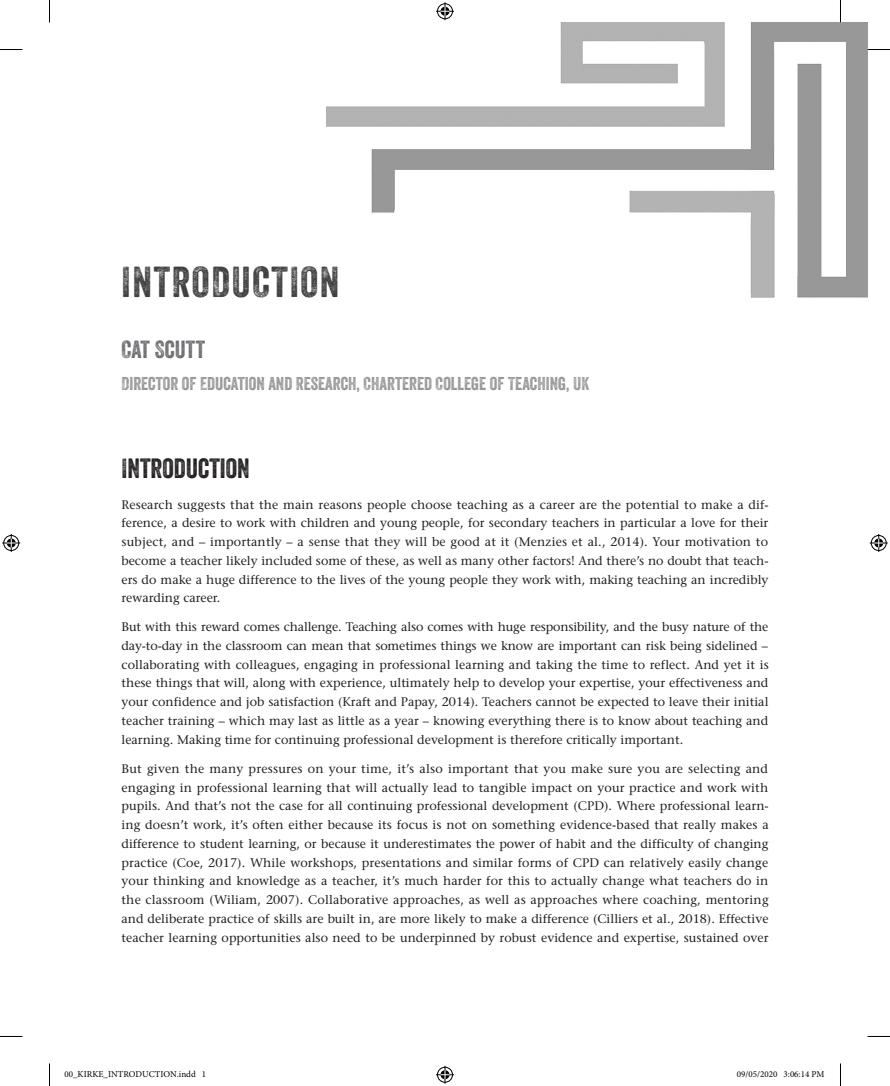
<style>
.page{position:relative;width:890px;height:1086px;background:#fff}
.page>*{position:absolute;margin:0;border:0;box-sizing:border-box;transform-origin:0 0}
.CH_TI{font:42px "Veneer Two";letter-spacing:.04em;color:#3e3e3f}
.t1{font:27px "Veneer Two";color:#231f20}
.CH_AU{font:24px "Veneer Two";color:#6c6d70}
.CH_AF{font:18px "Veneer Two";color:#939598}
.TEXT_IND{font:500 12.45px/18.8px "Stone Serif Std";letter-spacing:.005em;color:#231f20;text-align:justify}
.TEXT{font:500 12.45px/18.8px "Stone Serif Std";color:#231f20;text-align:justify}
.t2{font:9px "Minion Pro";color:#000}
</style>
<div class="page">
<img style="left:327px;top:22px;width:540px;height:276px">
<hr style="left:839px;top:0;width:2px;height:23px;background:#fff">
<svg style="left:0;top:49px;width:22px;height:1px"></svg>
<svg style="left:867px;top:49px;width:23px;height:1px"></svg>
<svg style="left:0;top:1036px;width:22px;height:1px"></svg>
<svg style="left:867px;top:1036px;width:23px;height:1px"></svg>
<svg style="left:49px;top:0;width:1px;height:23px"></svg>
<svg style="left:49px;top:1063px;width:1px;height:22px"></svg>
<svg style="left:840px;top:0;width:1px;height:23px"></svg>
<svg style="left:840px;top:1063px;width:1px;height:22px"></svg>
<svg style="left:436px;top:2px;width:18px;height:18px"></svg>
<svg style="left:436px;top:1065px;width:18px;height:18px"></svg>
<svg style="left:2px;top:534px;width:18px;height:18px"></svg>
<svg style="left:870px;top:534px;width:18px;height:18px"></svg>
<p class="CH_TI" style="left:122px;top:256px;width:220px">INTRODUCTION</p>
<p class="CH_AU" style="left:122px;top:335px;width:85px">CAT SCUTT</p>
<p class="CH_AF" style="left:122px;top:372px;width:469px">DIRECTOR OF EDUCATION AND RESEARCH, CHARTERED COLLEGE OF TEACHING, UK</p>
<h1 class="t1" style="left:122px;top:452px;width:130px">INTRODUCTION</h1>
<p class="TEXT" style="left:122px;top:495px;width:648px">Research suggests that the main reasons people choose teaching as a career are the potential to make a dif&shy;ference, a desire to work with children and young people, for secondary teachers in particular a love for their subject, and – importantly – a sense that they will be good at it (Menzies et al., 2014). Your motivation to become a teacher likely included some of these, as well as many other factors! And there’s no doubt that teach&shy;ers do make a huge difference to the lives of the young people they work with, making teaching an incredibly rewarding career.</p>
<p class="TEXT_IND" style="left:122px;top:617px;width:649px">But with this reward comes challenge. Teaching also comes with huge responsibility, and the busy nature of the day-to-day in the classroom can mean that sometimes things we know are important can risk being sidelined – collaborating with colleagues, engaging in professional learning and taking the time to reflect. And yet it is these things that will, along with experience, ultimately help to develop your expertise, your effectiveness and your confidence and job satisfaction (Kraft and Papay, 2014). Teachers cannot be expected to leave their initial teacher training – which may last as little as a year – knowing everything there is to know about teaching and learning. Making time for continuing professional development is therefore critically important.</p>
<p class="TEXT_IND" style="left:122px;top:759px;width:649px">But given the many pressures on your time, it’s also important that you make sure you are selecting and engaging in professional learning that will actually lead to tangible impact on your practice and work with pupils. And that’s not the case for all continuing professional development (CPD). Where professional learn&shy;ing doesn’t work, it’s often either because its focus is not on something evidence-based that really makes a difference to student learning, or because it underestimates the power of habit and the difficulty of changing practice (Coe, 2017). While workshops, presentations and similar forms of CPD can relatively easily change your thinking and knowledge as a teacher, it’s much harder for this to actually change what teachers do in the classroom (Wiliam, 2007). Collaborative approaches, as well as approaches where coaching, mentoring and deliberate practice of skills are built in, are more likely to make a difference (Cilliers et al., 2018). Effective teacher learning opportunities also need to be underpinned by robust evidence and expertise, sustained over</p>
<p class="t2" style="left:64px;top:1068px;width:143px">00_KIRKE_INTRODUCTION.indd 1</p>
<p class="t2" style="left:737px;top:1068px;width:89px">09/05/2020 3:06:14 PM</p>
</div>
